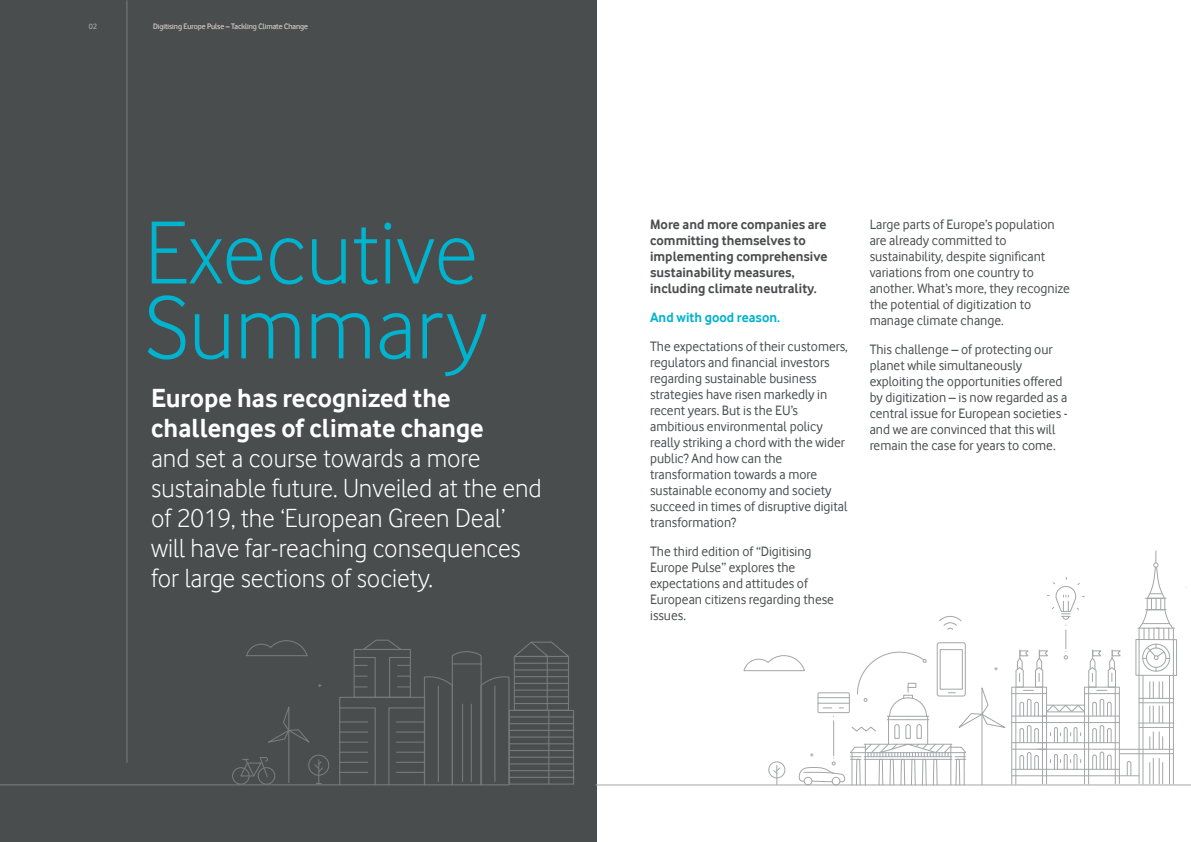
<style>
.page{position:relative;width:1191px;height:842px;background:#fff}
.page>*{position:absolute;margin:0;border:0;box-sizing:border-box;transform-origin:0 0}
.t1{font:92.7px/74.9px "Vodafone Lt";color:#00b3ce}
.t2{font:27px/30px "Vodafone Lt";color:#fff}
.t3{font:700 27px/30px "Vodafone Rg";color:#fff}
.t4{font:14px/16px "Vodafone Rg";color:#494d4e}
.t5{font:700 14px/16px "Vodafone Rg";color:#494d4e}
.t6{font:700 14px "Vodafone Rg";color:#00b3ce}
.t7{font:8px "Vodafone Rg";color:#bdb5af}
</style>
<div class="page">
<div style="left:0;top:0;width:596px;height:842px;background:#494d4e"></div>
<svg style="left:246px;top:640px;width:62px;height:17px"></svg>
<div style="left:509px;top:710px;width:65px;height:75px;border:1px solid #777a7a"></div>
<hr style="left:510px;top:777px;width:64px;height:1px;background:#777a7a">
<hr style="left:510px;top:770px;width:64px;height:1px;background:#777a7a">
<hr style="left:509px;top:763px;width:64px;height:1px;background:#777a7a">
<hr style="left:509px;top:757px;width:64px;height:1px;background:#777a7a">
<hr style="left:509px;top:750px;width:64px;height:1px;background:#777a7a">
<hr style="left:509px;top:743px;width:64px;height:1px;background:#777a7a">
<hr style="left:509px;top:736px;width:64px;height:2px;background:#777a7a">
<hr style="left:509px;top:730px;width:64px;height:1px;background:#777a7a">
<hr style="left:509px;top:723px;width:64px;height:1px;background:#777a7a">
<hr style="left:509px;top:716px;width:64px;height:1px;background:#777a7a">
<svg style="left:338px;top:639px;width:233px;height:147px"></svg>
<div style="left:308px;top:755px;width:21px;height:21px;border:1px solid #777a7a;border-radius:50%"></div>
<svg style="left:313px;top:760px;width:11px;height:24px"></svg>
<svg style="left:268px;top:706px;width:42px;height:40px"></svg>
<hr style="left:288px;top:730px;width:1px;height:53px;background:#777a7a">
<hr style="left:0;top:784px;width:340px;height:1px;background:#777a7a">
<hr style="left:1138px;top:629px;width:1px;height:154px;background:#a4a6a7">
<div style="left:1135px;top:639px;width:42px;height:37px;border:1px solid #a4a6a7"></div>
<hr style="left:1142px;top:676px;width:1px;height:108px;background:#a4a6a7">
<hr style="left:1169px;top:676px;width:1px;height:108px;background:#a4a6a7">
<hr style="left:1172px;top:629px;width:1px;height:155px;background:#a4a6a7">
<hr style="left:1139px;top:698px;width:34px;height:1px;background:#a4a6a7">
<hr style="left:1139px;top:702px;width:34px;height:1px;background:#a4a6a7">
<svg style="left:1149px;top:682px;width:14px;height:16px"></svg>
<svg style="left:1149px;top:706px;width:14px;height:16px"></svg>
<svg style="left:1149px;top:732px;width:14px;height:17px"></svg>
<svg style="left:1149px;top:758px;width:14px;height:26px"></svg>
<hr style="left:1139px;top:722px;width:34px;height:1px;background:#a4a6a7">
<hr style="left:1139px;top:727px;width:34px;height:1px;background:#a4a6a7">
<hr style="left:1119px;top:749px;width:54px;height:1px;background:#a4a6a7">
<hr style="left:1120px;top:753px;width:53px;height:1px;background:#a4a6a7">
<div style="left:1142px;top:644px;width:28px;height:28px;border:1px solid #a4a6a7;border-radius:50%"></div>
<div style="left:1146px;top:647px;width:20px;height:21px;border:1px solid #a4a6a7;border-radius:50%"></div>
<svg style="left:1137px;top:551px;width:37px;height:109px"></svg>
<hr style="left:1011px;top:775px;width:128px;height:1px;background:#a4a6a7">
<svg style="left:742px;top:577px;width:389px;height:209px"></svg>
<hr style="left:596px;top:784px;width:595px;height:1px;background:#a4a6a7">
<div style="left:232px;top:767px;width:18px;height:18px;border:1px solid #777a7a;border-radius:50%"></div>
<div style="left:258px;top:767px;width:17px;height:18px;border:1px solid #777a7a;border-radius:50%"></div>
<svg style="left:239px;top:757px;width:30px;height:21px"></svg>
<hr style="left:126px;top:1px;width:1px;height:761px;background:#777a7a">
<p class="t7" style="left:89px;top:22px;width:10px">02</p>
<p class="t7" style="left:153px;top:22px;width:156px">Digitising Europe Pulse – Tackling Climate Change</p>
<h1 class="t1" style="left:145px;top:215px;width:344px">Executive<br>Summary</h1>
<h2 class="t3" style="left:151px;top:383px;width:334px">Europe has recognized the challenges of climate change</h2>
<h2 class="t2" style="left:151px;top:443px;width:392px">and set a course towards a more sustainable future. Unveiled at the end of 2019, the ‘European Green Deal’ will have far-reaching consequences for large sections of society.</h2>
<p class="t5" style="left:650px;top:216px;width:179px">More and more companies are committing themselves to implementing comprehensive sustainability measures, including climate neutrality.</p>
<p class="t6" style="left:650px;top:309px;width:131px">And with good reason.</p>
<p class="t4" style="left:650px;top:338px;width:199px">The expectations of their customers, regulators and financial investors regarding sustainable business strategies have risen markedly in recent years. But is the EU’s ambitious environmental policy really striking a chord with the wider public? And how can the transformation towards a more sustainable economy and society succeed in times of disruptive digital transformation?</p>
<p class="t4" style="left:650px;top:543px;width:185px">The third edition of “Digitising<br>Europe Pulse” explores the expectations and attitudes of<br>European citizens regarding these issues.</p>
<p class="t4" style="left:869px;top:216px;width:202px">Large parts of Europe’s population are already committed to sustainability, despite significant variations from one country to another. What’s more, they recognize the potential of digitization to manage climate change.</p>
<p class="t4" style="left:869px;top:341px;width:200px">This challenge – of protecting our planet while simultaneously exploiting the opportunities offered by digitization – is now regarded as a central issue for European societies - and we are convinced that this will remain the case for years to come.</p>
</div>
